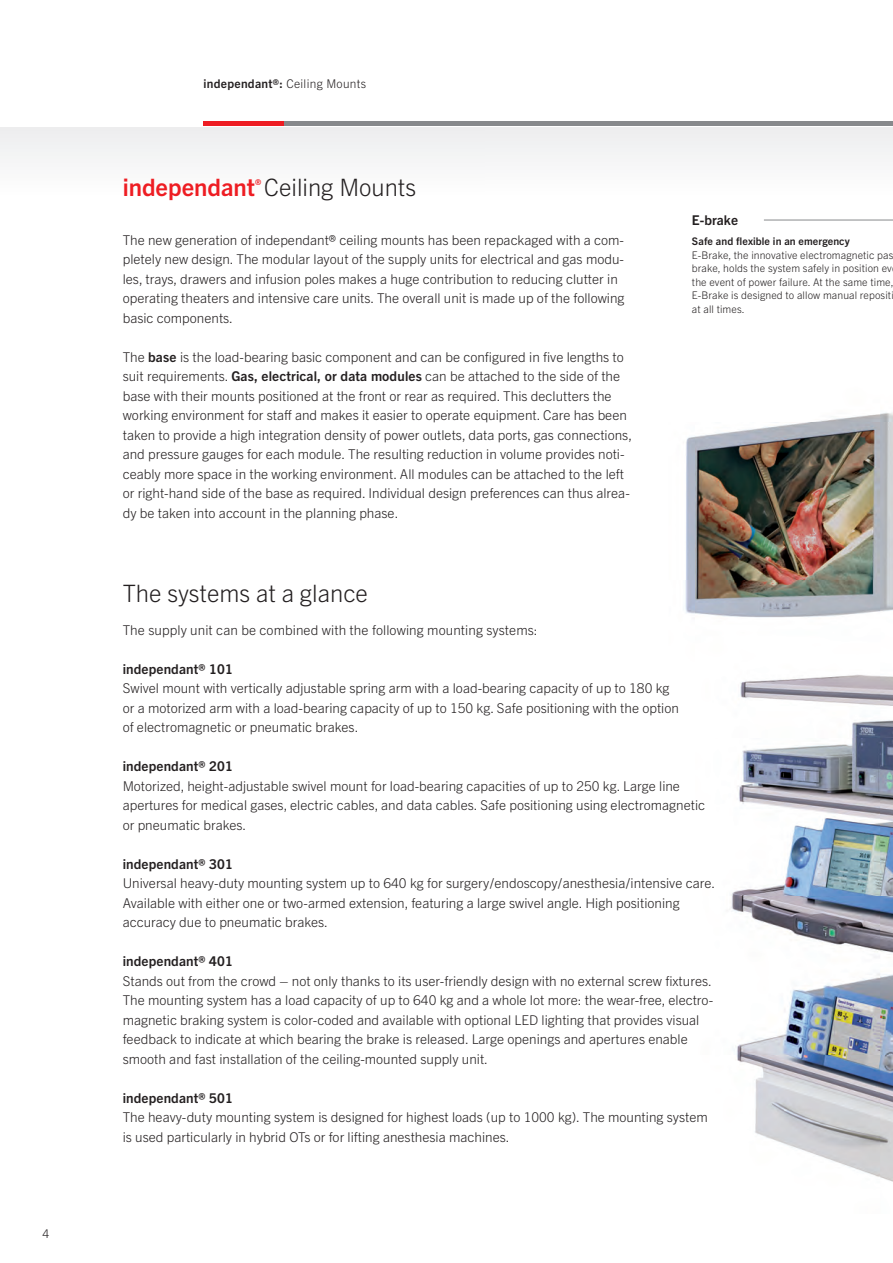
<style>
.page{position:relative;width:893px;height:1263px;background:#fff}
.page>*{position:absolute;margin:0;border:0;box-sizing:border-box;transform-origin:0 0}
.t1{font:300 24px "Trade Gothic Next LT Pro";color:#231f20}
.t2{font:300 13.5px/19.5px "Trade Gothic Next LT Pro";color:#231f20}
.t3{font:700 13.5px "Trade Gothic Next LT Pro";letter-spacing:.01em;color:#231f20}
.t4{font:700 12px "Trade Gothic Next LT Pro";letter-spacing:.025em;color:#231f20}
.t5{font:300 12px "Trade Gothic Next LT Pro";color:#231f20}
.t6{font:300 10.5px/13.5px "Trade Gothic Next LT Pro";letter-spacing:.01em;color:#231f20}
.t7{font:700 10.5px "Trade Gothic Next LT Pro";letter-spacing:.01em;color:#231f20}
.s1{font-weight:300}
.s2{font-weight:700;color:#ee1d23}
.s3{font-weight:700}
</style>
<div class="page">
<div style="left:0;top:128px;width:485px;height:136px;background:linear-gradient(to right,#fafafb,#fafafb)"></div>
<img style="left:485px;top:128px;width:408px;height:1054px">
<hr style="left:764px;top:220px;width:129px;height:1px;background:#87898c">
<hr style="left:204px;top:121px;width:80px;height:4px;background:#ee1d23">
<hr style="left:284px;top:121px;width:609px;height:4px;background:#87898c">
<p class="t5" style="left:43px;top:1225px;width:8px">4</p>
<p class="t4" style="left:204px;top:75px;width:164px">independant®: <span class="s1">Ceiling Mounts</span></p>
<h1 class="t1" style="left:123px;top:170px;width:295px"><span class="s2">independant</span><sup>®</sup> Ceiling Mounts</h1>
<p class="t2" style="left:123px;top:229px;width:503px">The new generation of independant® ceiling mounts has been repackaged with a com&shy;pletely new design. The modular layout of the supply units for electrical and gas modu&shy;les, trays, drawers and infusion poles makes a huge contribution to reducing clutter in operating theaters and intensive care units. The overall unit is made up of the following basic components.</p>
<p class="t2" style="left:123px;top:346px;width:511px">The <span class="s3">base</span> is the load-bearing basic component and can be configured in five lengths to suit requirements. <span class="s3">Gas, electrical, or data modules</span> can be attached to the side of the base with their mounts positioned at the front or rear as required. This declutters the working environment for staff and makes it easier to operate equipment. Care has been taken to provide a high integration density of power outlets, data ports, gas connections, and pressure gauges for each module. The resulting reduction in volume provides noti&shy;ceably more space in the working environment. All modules can be attached to the left or right-hand side of the base as required. Individual design preferences can thus alrea&shy;dy be taken into account in the planning phase.</p>
<p class="t3" style="left:692px;top:211px;width:48px">E-brake</p>
<p class="t7" style="left:692px;top:234px;width:159px">Safe and flexible in an emergency</p>
<p class="t6" style="left:692px;top:247px;width:203px">E-Brake, the innovative electromagnetic pas brake, holds the system safely in position ev the event of power failure. At the same time, E-Brake is designed to allow manual repositi at all times.</p>
<h1 class="t1" style="left:123px;top:576px;width:247px">The systems at a glance</h1>
<p class="t2" style="left:123px;top:619px;width:417px">The supply unit can be combined with the following mounting systems:</p>
<p class="t3" style="left:123px;top:659px;width:112px">independant® 101</p>
<p class="t2" style="left:123px;top:678px;width:558px">Swivel mount with vertically adjustable spring arm with a load-bearing capacity of up to 180 kg or a motorized arm with a load-bearing capacity of up to 150 kg. Safe positioning with the option of electromagnetic or pneumatic brakes.</p>
<p class="t3" style="left:123px;top:757px;width:112px">independant® 201</p>
<p class="t2" style="left:123px;top:775px;width:584px">Motorized, height-adjustable swivel mount for load-bearing capacities of up to 250 kg. Large line apertures for medical gases, electric cables, and data cables. Safe positioning using electromagnetic or pneumatic brakes.</p>
<p class="t3" style="left:123px;top:854px;width:112px">independant® 301</p>
<p class="t2" style="left:123px;top:873px;width:594px">Universal heavy-duty mounting system up to 640 kg for surgery/endoscopy/anesthesia/intensive care.<br>Available with either one or two-armed extension, featuring a large swivel angle. High positioning accuracy due to pneumatic brakes.</p>
<p class="t3" style="left:123px;top:952px;width:112px">independant® 401</p>
<p class="t2" style="left:123px;top:970px;width:592px">Stands out from the crowd – not only thanks to its user-friendly design with no external screw fixtures.<br>The mounting system has a load capacity of up to 640 kg and a whole lot more: the wear-free, electro&shy;magnetic braking system is color-coded and available with optional LED lighting that provides visual feedback to indicate at which bearing the brake is released. Large openings and apertures enable smooth and fast installation of the ceiling-mounted supply unit.</p>
<p class="t3" style="left:123px;top:1088px;width:112px">independant® 501</p>
<p class="t2" style="left:123px;top:1107px;width:587px">The heavy-duty mounting system is designed for highest loads (up to 1000 kg). The mounting system is used particularly in hybrid OTs or for lifting anesthesia machines.</p>
</div>
